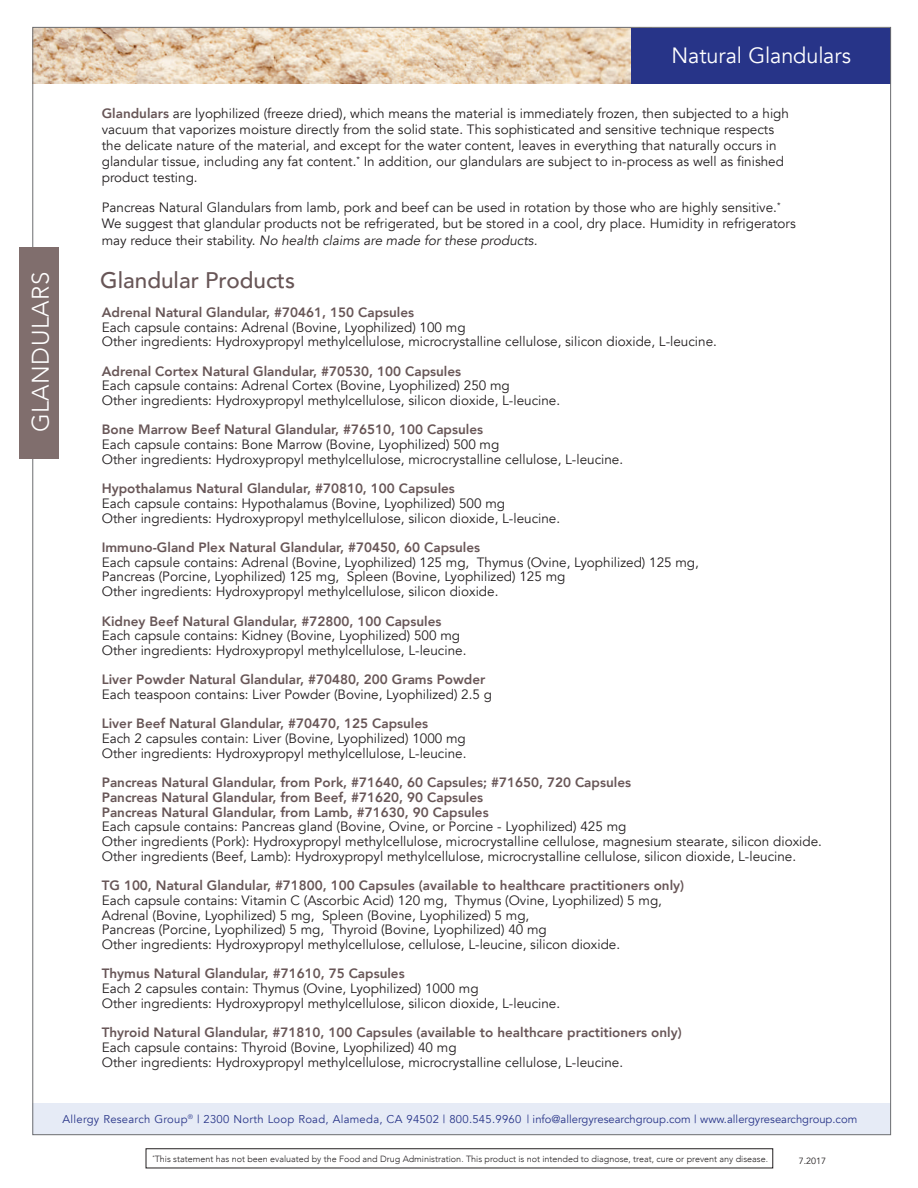
<style>
.page{position:relative;width:918px;height:1188px;background:#fff}
.page>*{position:absolute;margin:0;border:0;box-sizing:border-box;transform-origin:0 0}
.t1{font:300 24px "Avenir";letter-spacing:.02em;color:#fff}
.t2{font:500 22.5px "Avenir";color:#685657}
.t3{font:22.05px "Avenir";letter-spacing:-.005em;color:#fff}
.t4{font:13.5px/14.7px "Avenir";color:#231f20}
.t5{font:800 13.5px/14.7px "Avenir";color:#685657}
.t6{font:11.25px "Avenir";letter-spacing:.005em;color:#273488}
.t7{font:300 9px "Avenir";color:#231f20}
.t8{font:9px "Avenir";color:#231f20}
.s1{font-weight:800;color:#685657}
.s2{font-style:italic}
</style>
<div class="page">
<div style="left:32px;top:1104px;width:859px;height:31px;background:#e6ebf6"></div>
<img style="left:34px;top:29px;width:598px;height:55px">
<div style="left:632px;top:28px;width:259px;height:56px;background:#273488"></div>
<div style="left:20px;top:247px;width:39px;height:212px;background:#806e6d"></div>
<h3 class="t3" style="left:672px;top:42px;width:181px">Natural Glandulars</h3>
<h1 class="t1" style="left:26px;top:432px;width:162px;rotate:-90deg">GLANDULARS</h1>
<p class="t4" style="left:102px;top:105px;width:689px;line-height:16.2px"><span class="s1">Glandulars</span> are lyophilized (freeze dried), which means the material is immediately frozen, then subjected to a high vacuum that vaporizes moisture directly from the solid state. This sophisticated and sensitive technique respects the delicate nature of the material, and except for the water content, leaves in everything that naturally occurs in glandular tissue, including any fat content.<sup>*</sup> In addition, our glandulars are subject to in-process as well as finished product testing.</p>
<p class="t4" style="left:102px;top:200px;width:696px;line-height:16.2px">Pancreas Natural Glandulars from lamb, pork and beef can be used in rotation by those who are highly sensitive.<sup>*<br></sup>We suggest that glandular products not be refrigerated, but be stored in a cool, dry place. Humidity in refrigerators may reduce their stability. <span class="s2">No health claims are made for these products.</span></p>
<h2 class="t2" style="left:100px;top:261px;width:197px">Glandular Products</h2>
<p class="t5" style="left:102px;top:305px;width:314px">Adrenal Natural Glandular, #70461, 150 Capsules</p>
<p class="t4" style="left:102px;top:320px;width:617px">Each capsule contains: Adrenal (Bovine, Lyophilized) 100 mg<br>Other ingredients: Hydroxypropyl methylcellulose, microcrystalline cellulose, silicon dioxide, L-leucine.</p>
<p class="t5" style="left:102px;top:364px;width:361px">Adrenal Cortex Natural Glandular, #70530, 100 Capsules</p>
<p class="t4" style="left:102px;top:379px;width:460px">Each capsule contains: Adrenal Cortex (Bovine, Lyophilized) 250 mg<br>Other ingredients: Hydroxypropyl methylcellulose, silicon dioxide, L-leucine.</p>
<p class="t5" style="left:102px;top:422px;width:383px">Bone Marrow Beef Natural Glandular, #76510, 100 Capsules</p>
<p class="t4" style="left:102px;top:437px;width:523px">Each capsule contains: Bone Marrow (Bovine, Lyophilized) 500 mg<br>Other ingredients: Hydroxypropyl methylcellulose, microcrystalline cellulose, L-leucine.</p>
<p class="t5" style="left:102px;top:481px;width:355px">Hypothalamus Natural Glandular, #70810, 100 Capsules</p>
<p class="t4" style="left:102px;top:496px;width:460px">Each capsule contains: Hypothalamus (Bovine, Lyophilized) 500 mg<br>Other ingredients: Hydroxypropyl methylcellulose, silicon dioxide, L-leucine.</p>
<p class="t5" style="left:102px;top:540px;width:380px">Immuno-Gland Plex Natural Glandular, #70450, 60 Capsules</p>
<p class="t4" style="left:102px;top:555px;width:599px">Each capsule contains: Adrenal (Bovine, Lyophilized) 125 mg, Thymus (Ovine, Lyophilized) 125 mg,<br>Pancreas (Porcine, Lyophilized) 125 mg, Spleen (Bovine, Lyophilized) 125 mg<br>Other ingredients: Hydroxypropyl methylcellulose, silicon dioxide.</p>
<p class="t5" style="left:102px;top:614px;width:341px">Kidney Beef Natural Glandular, #72800, 100 Capsules</p>
<p class="t4" style="left:102px;top:628px;width:366px">Each capsule contains: Kidney (Bovine, Lyophilized) 500 mg<br>Other ingredients: Hydroxypropyl methylcellulose, L-leucine.</p>
<p class="t5" style="left:102px;top:672px;width:385px">Liver Powder Natural Glandular, #70480, 200 Grams Powder</p>
<p class="t4" style="left:102px;top:687px;width:392px">Each teaspoon contains: Liver Powder (Bovine, Lyophilized) 2.5 g</p>
<p class="t5" style="left:102px;top:716px;width:328px">Liver Beef Natural Glandular, #70470, 125 Capsules</p>
<p class="t4" style="left:102px;top:731px;width:366px">Each 2 capsules contain: Liver (Bovine, Lyophilized) 1000 mg<br>Other ingredients: Hydroxypropyl methylcellulose, L-leucine.</p>
<p class="t5" style="left:102px;top:775px;width:531px">Pancreas Natural Glandular, from Pork, #71640, 60 Capsules; #71650, 720 Capsules<br>Pancreas Natural Glandular, from Beef, #71620, 90 Capsules<br>Pancreas Natural Glandular, from Lamb, #71630, 90 Capsules</p>
<p class="t4" style="left:102px;top:820px;width:722px">Each capsule contains: Pancreas gland (Bovine, Ovine, or Porcine - Lyophilized) 425 mg<br>Other ingredients (Pork): Hydroxypropyl methylcellulose, microcrystalline cellulose, magnesium stearate, silicon dioxide.<br>Other ingredients (Beef, Lamb): Hydroxypropyl methylcellulose, microcrystalline cellulose, silicon dioxide, L-leucine.</p>
<p class="t5" style="left:102px;top:878px;width:584px">TG 100, Natural Glandular, #71800, 100 Capsules (available to healthcare practitioners only)</p>
<p class="t4" style="left:102px;top:893px;width:562px">Each capsule contains: Vitamin C (Ascorbic Acid) 120 mg, Thymus (Ovine, Lyophilized) 5 mg, Adrenal (Bovine, Lyophilized) 5 mg, Spleen (Bovine, Lyophilized) 5 mg,<br>Pancreas (Porcine, Lyophilized) 5 mg, Thyroid (Bovine, Lyophilized) 40 mg<br>Other ingredients: Hydroxypropyl methylcellulose, cellulose, L-leucine, silicon dioxide.</p>
<p class="t5" style="left:102px;top:966px;width:304px">Thymus Natural Glandular, #71610, 75 Capsules</p>
<p class="t4" style="left:102px;top:981px;width:460px">Each 2 capsules contain: Thymus (Ovine, Lyophilized) 1000 mg<br>Other ingredients: Hydroxypropyl methylcellulose, silicon dioxide, L-leucine.</p>
<p class="t5" style="left:102px;top:1025px;width:582px">Thyroid Natural Glandular, #71810, 100 Capsules (available to healthcare practitioners only)</p>
<p class="t4" style="left:102px;top:1040px;width:523px">Each capsule contains: Thyroid (Bovine, Lyophilized) 40 mg<br>Other ingredients: Hydroxypropyl methylcellulose, microcrystalline cellulose, L-leucine.</p>
<p class="t6" style="left:63px;top:1113px;width:796px">Allergy Research Group<sup>®</sup> | 2300 North Loop Road, Alameda, CA 94502 | 800.545.9960 | info@allergyresearchgroup.com | www.allergyresearchgroup.com</p>
<p class="t7" style="left:152px;top:1153px;width:617px"><sup>*</sup>This statement has not been evaluated by the Food and Drug Administration. This product is not intended to diagnose, treat, cure or prevent any disease.</p>
<p class="t8" style="left:799px;top:1156px;width:29px">7.2017</p>
</div>
